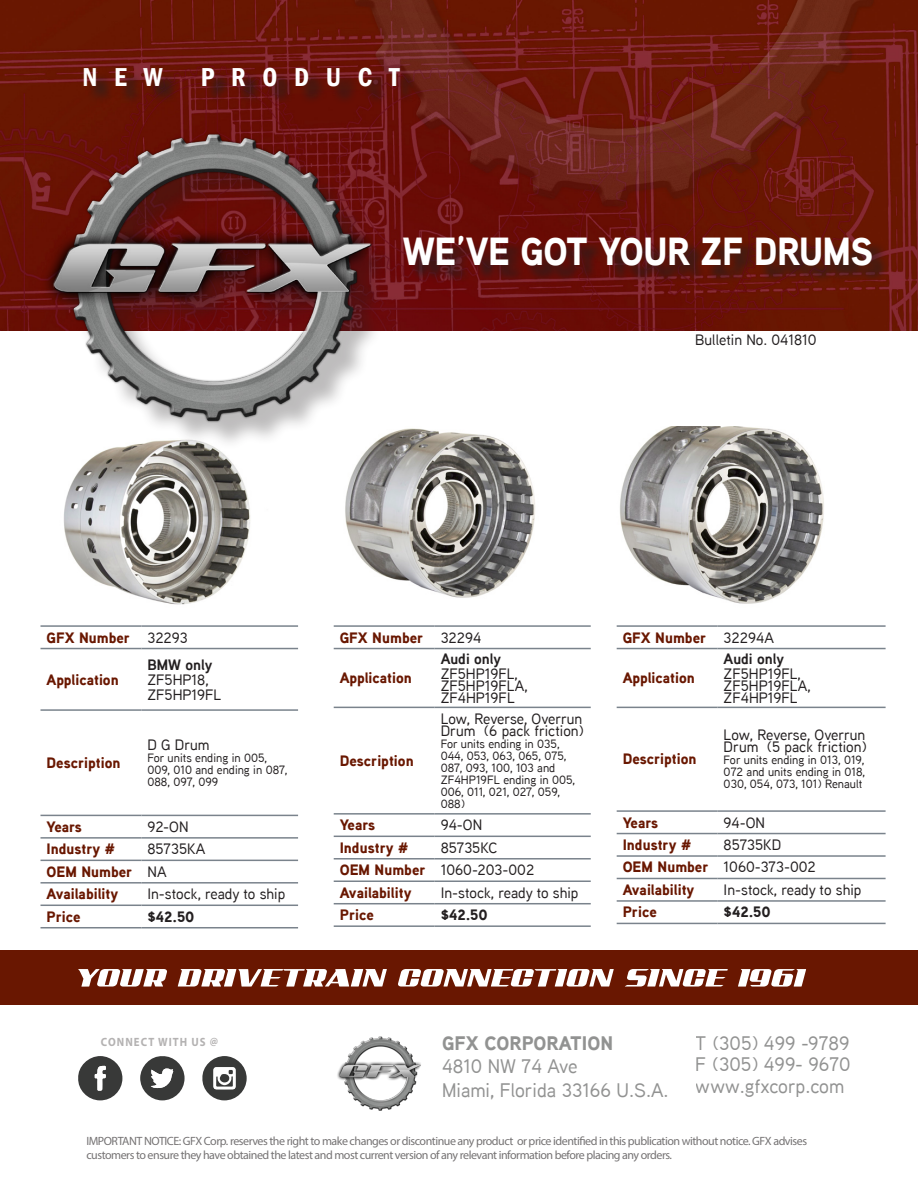
<style>
.page{position:relative;width:918px;height:1188px;background:#fff}
.page>*{position:absolute;margin:0;border:0;box-sizing:border-box;transform-origin:0 0}
.t1{font:900 39px "Aaux Next";letter-spacing:-.01em;color:#fff;scale:.94 1}
.t2{font:600 condensed 26.7px "Franklin Gothic";letter-spacing:.625em;color:#fff}
.t3{font:500 19.5px/21.5px "Aaux Next";color:#383938;text-align:justify}
.t4{font:900 19.5px "Aaux Next";color:#383938}
.t5{font:500 15px/12px "Aaux Next";color:#231f20}
.t6{font:900 15px "Aaux Next";color:#691701}
.t7{font:700 15px "Aaux Next";color:#231f20}
.t8{font:900 15px "Aaux Next";color:#231f20}
.t9{font:12px/14.4px "Myriad Pro";letter-spacing:-.04em;color:#231f20}
.t10{font:500 12px/12px "Aaux Next";color:#231f20}
.t11{font:700 12px "Myriad Pro";letter-spacing:.1em;color:#b4b2b2;scale:.9 1}
</style>
<div class="page">
<img style="left:0;top:0;width:918px;height:330px">
<div style="left:86px;top:71px;width:332px;height:34px;background:#231f20;opacity:.75"></div>
<svg style="left:78px;top:1056px;width:45px;height:45px"></svg>
<svg style="left:140px;top:1056px;width:45px;height:45px"></svg>
<svg style="left:202px;top:1056px;width:45px;height:45px"></svg>
<img style="left:337px;top:1036px;width:84px;height:74px">
<hr style="left:40px;top:625px;width:101px;height:2px;background:#7a838c">
<hr style="left:141px;top:625px;width:157px;height:2px;background:#7a838c">
<hr style="left:40px;top:648px;width:101px;height:1px;background:#7a838c">
<hr style="left:141px;top:648px;width:157px;height:1px;background:#7a838c">
<hr style="left:40px;top:709px;width:101px;height:2px;background:#7a838c">
<hr style="left:141px;top:709px;width:157px;height:2px;background:#7a838c">
<hr style="left:40px;top:815px;width:101px;height:1px;background:#7a838c">
<hr style="left:141px;top:815px;width:157px;height:1px;background:#7a838c">
<hr style="left:40px;top:837px;width:101px;height:2px;background:#7a838c">
<hr style="left:141px;top:837px;width:157px;height:2px;background:#7a838c">
<hr style="left:40px;top:860px;width:101px;height:1px;background:#7a838c">
<hr style="left:141px;top:860px;width:157px;height:1px;background:#7a838c">
<hr style="left:40px;top:882px;width:101px;height:2px;background:#7a838c">
<hr style="left:141px;top:882px;width:157px;height:2px;background:#7a838c">
<hr style="left:40px;top:905px;width:101px;height:1px;background:#7a838c">
<hr style="left:141px;top:905px;width:157px;height:1px;background:#7a838c">
<hr style="left:40px;top:927px;width:101px;height:1px;background:#7a838c">
<hr style="left:141px;top:927px;width:157px;height:1px;background:#7a838c">
<img style="left:64px;top:451px;width:186px;height:154px">
<hr style="left:334px;top:625px;width:101px;height:2px;background:#7a838c">
<hr style="left:435px;top:625px;width:156px;height:2px;background:#7a838c">
<hr style="left:334px;top:648px;width:101px;height:1px;background:#7a838c">
<hr style="left:435px;top:648px;width:156px;height:1px;background:#7a838c">
<hr style="left:334px;top:707px;width:101px;height:1px;background:#7a838c">
<hr style="left:435px;top:707px;width:156px;height:1px;background:#7a838c">
<hr style="left:334px;top:813px;width:101px;height:2px;background:#7a838c">
<hr style="left:435px;top:813px;width:156px;height:2px;background:#7a838c">
<hr style="left:334px;top:836px;width:101px;height:1px;background:#7a838c">
<hr style="left:435px;top:836px;width:156px;height:1px;background:#7a838c">
<hr style="left:334px;top:858px;width:101px;height:2px;background:#7a838c">
<hr style="left:435px;top:858px;width:156px;height:2px;background:#7a838c">
<hr style="left:334px;top:880px;width:101px;height:2px;background:#7a838c">
<hr style="left:435px;top:880px;width:156px;height:2px;background:#7a838c">
<hr style="left:334px;top:903px;width:101px;height:1px;background:#7a838c">
<hr style="left:435px;top:903px;width:156px;height:1px;background:#7a838c">
<hr style="left:334px;top:925px;width:101px;height:2px;background:#7a838c">
<hr style="left:435px;top:925px;width:156px;height:2px;background:#7a838c">
<hr style="left:617px;top:625px;width:101px;height:2px;background:#7a838c">
<hr style="left:718px;top:625px;width:168px;height:2px;background:#7a838c">
<hr style="left:617px;top:648px;width:101px;height:1px;background:#7a838c">
<hr style="left:718px;top:648px;width:168px;height:1px;background:#7a838c">
<hr style="left:617px;top:707px;width:101px;height:1px;background:#7a838c">
<hr style="left:718px;top:707px;width:168px;height:1px;background:#7a838c">
<hr style="left:617px;top:810px;width:101px;height:2px;background:#7a838c">
<hr style="left:718px;top:810px;width:168px;height:2px;background:#7a838c">
<hr style="left:617px;top:833px;width:101px;height:1px;background:#7a838c">
<hr style="left:718px;top:833px;width:168px;height:1px;background:#7a838c">
<hr style="left:617px;top:855px;width:101px;height:2px;background:#7a838c">
<hr style="left:718px;top:855px;width:168px;height:2px;background:#7a838c">
<hr style="left:617px;top:878px;width:101px;height:1px;background:#7a838c">
<hr style="left:718px;top:878px;width:168px;height:1px;background:#7a838c">
<hr style="left:617px;top:900px;width:101px;height:2px;background:#7a838c">
<hr style="left:718px;top:900px;width:168px;height:2px;background:#7a838c">
<hr style="left:617px;top:923px;width:101px;height:1px;background:#7a838c">
<hr style="left:718px;top:923px;width:168px;height:1px;background:#7a838c">
<img style="left:345px;top:428px;width:190px;height:170px">
<img style="left:620px;top:427px;width:204px;height:177px">
<div style="left:406px;top:239px;width:484px;height:45px;background:#231f20;opacity:.75"></div>
<div style="left:0;top:950px;width:918px;height:55px;background:#691701"></div>
<svg style="left:78px;top:969px;width:728px;height:18px"></svg>
<div style="left:49px;top:138px;width:352px;height:313px;background:#231f20;opacity:.3"></div>
<img style="left:40px;top:132px;width:356px;height:291px">
<h2 class="t2" style="left:82px;top:59px;width:82px">NEW</h2>
<h2 class="t2" style="left:201px;top:59px;width:200px">PRODUCT</h2>
<p class="t1" style="left:403px;top:224px;width:502px">WE’VE GOT YOUR ZF DRUMS</p>
<p class="t5" style="left:695px;top:334px;width:123px">Bulletin No. 041810</p>
<p class="t6" style="left:46px;top:627px;width:85px">GFX Number</p>
<p class="t5" style="left:147px;top:631px;width:42px">32293</p>
<p class="t6" style="left:46px;top:669px;width:74px">Application</p>
<p class="t7" style="left:147px;top:654px;width:67px">BMW only</p>
<p class="t5" style="left:147px;top:671px;width:75px;line-height:15px">ZF5HP18,<br>ZF5HP19FL</p>
<p class="t6" style="left:46px;top:752px;width:75px">Description</p>
<p class="t5" style="left:147px;top:738px;width:64px">D G Drum</p>
<p class="t10" style="left:147px;top:751px;width:141px">For units ending in 005,<br>009, 010 and ending in 087,<br>088, 097, 099</p>
<p class="t6" style="left:46px;top:816px;width:37px">Years</p>
<p class="t5" style="left:147px;top:820px;width:43px">92-ON</p>
<p class="t6" style="left:46px;top:838px;width:70px">Industry #</p>
<p class="t5" style="left:147px;top:843px;width:59px">85735KA</p>
<p class="t6" style="left:46px;top:861px;width:87px">OEM Number</p>
<p class="t5" style="left:147px;top:865px;width:21px">NA</p>
<p class="t6" style="left:46px;top:883px;width:73px">Availability</p>
<p class="t5" style="left:147px;top:888px;width:139px">In-stock, ready to ship</p>
<p class="t6" style="left:46px;top:906px;width:36px">Price</p>
<p class="t8" style="left:147px;top:906px;width:49px">$42.50</p>
<p class="t11" style="left:101px;top:1034px;width:132px">CONNECT WITH US @</p>
<p class="t6" style="left:340px;top:627px;width:85px">GFX Number</p>
<p class="t5" style="left:441px;top:631px;width:42px">32294</p>
<p class="t6" style="left:340px;top:667px;width:74px">Application</p>
<p class="t7" style="left:441px;top:648px;width:62px">Audi only</p>
<p class="t5" style="left:441px;top:667px;width:88px">ZF5HP19FL,<br>ZF5HP19FLA,<br>ZF4HP19FL</p>
<p class="t6" style="left:340px;top:750px;width:75px">Description</p>
<p class="t5" style="left:441px;top:712px;width:145px">Low, Reverse, Overrun<br>Drum (6 pack friction)</p>
<p class="t10" style="left:441px;top:737px;width:136px">For units ending in 035,<br>044, 053, 063, 065, 075,<br>087, 093, 100, 103 and<br>ZF4HP19FL ending in 005,<br>006, 011, 021, 027, 059,<br>088)</p>
<p class="t6" style="left:340px;top:814px;width:37px">Years</p>
<p class="t5" style="left:441px;top:819px;width:43px">94-ON</p>
<p class="t6" style="left:340px;top:837px;width:70px">Industry #</p>
<p class="t5" style="left:441px;top:841px;width:58px">85735KC</p>
<p class="t6" style="left:340px;top:859px;width:87px">OEM Number</p>
<p class="t5" style="left:441px;top:864px;width:95px">1060-203-002</p>
<p class="t6" style="left:340px;top:882px;width:73px">Availability</p>
<p class="t5" style="left:441px;top:886px;width:139px">In-stock, ready to ship</p>
<p class="t6" style="left:340px;top:904px;width:36px">Price</p>
<p class="t8" style="left:441px;top:904px;width:49px">$42.50</p>
<p class="t6" style="left:623px;top:627px;width:85px">GFX Number</p>
<p class="t5" style="left:724px;top:631px;width:52px">32294A</p>
<p class="t6" style="left:623px;top:667px;width:74px">Application</p>
<p class="t7" style="left:724px;top:648px;width:62px">Audi only</p>
<p class="t5" style="left:724px;top:667px;width:88px">ZF5HP19FL,<br>ZF5HP19FLA,<br>ZF4HP19FL</p>
<p class="t6" style="left:623px;top:748px;width:75px">Description</p>
<p class="t5" style="left:724px;top:729px;width:145px">Low, Reverse, Overrun<br>Drum (5 pack friction)</p>
<p class="t10" style="left:724px;top:754px;width:143px;text-align:justify">For units ending in 013, 019, 072 and units ending in 018, 030, 054, 073, 101) Renault</p>
<p class="t6" style="left:623px;top:812px;width:37px">Years</p>
<p class="t5" style="left:724px;top:816px;width:43px">94-ON</p>
<p class="t6" style="left:623px;top:834px;width:70px">Industry #</p>
<p class="t5" style="left:724px;top:838px;width:59px">85735KD</p>
<p class="t6" style="left:623px;top:857px;width:87px">OEM Number</p>
<p class="t5" style="left:724px;top:861px;width:94px">1060-373-002</p>
<p class="t6" style="left:623px;top:879px;width:73px">Availability</p>
<p class="t5" style="left:724px;top:883px;width:139px">In-stock, ready to ship</p>
<p class="t6" style="left:623px;top:901px;width:36px">Price</p>
<p class="t8" style="left:724px;top:901px;width:49px">$42.50</p>
<h3 class="t4" style="left:442px;top:1029px;width:172px">GFX CORPORATION</h3>
<h3 class="t3" style="left:442px;top:1054px;width:228px;line-height:23.4px">4810 NW 74 Ave<br>Miami, Florida 33166 U.S.A.</h3>
<h3 class="t3" style="left:696px;top:1032px;width:156px">T (305) 499 -9789<br>F (305) 499- 9670 www.gfxcorp.com</h3>
<p class="t9" style="left:86px;top:1133px;width:722px">IMPORTANT NOTICE: GFX Corp. reserves the right to make changes or discontinue any product or price identified in this publication without notice. GFX advises customers to ensure they have obtained the latest and most current version of any relevant information before placing any orders.</p>
</div>
